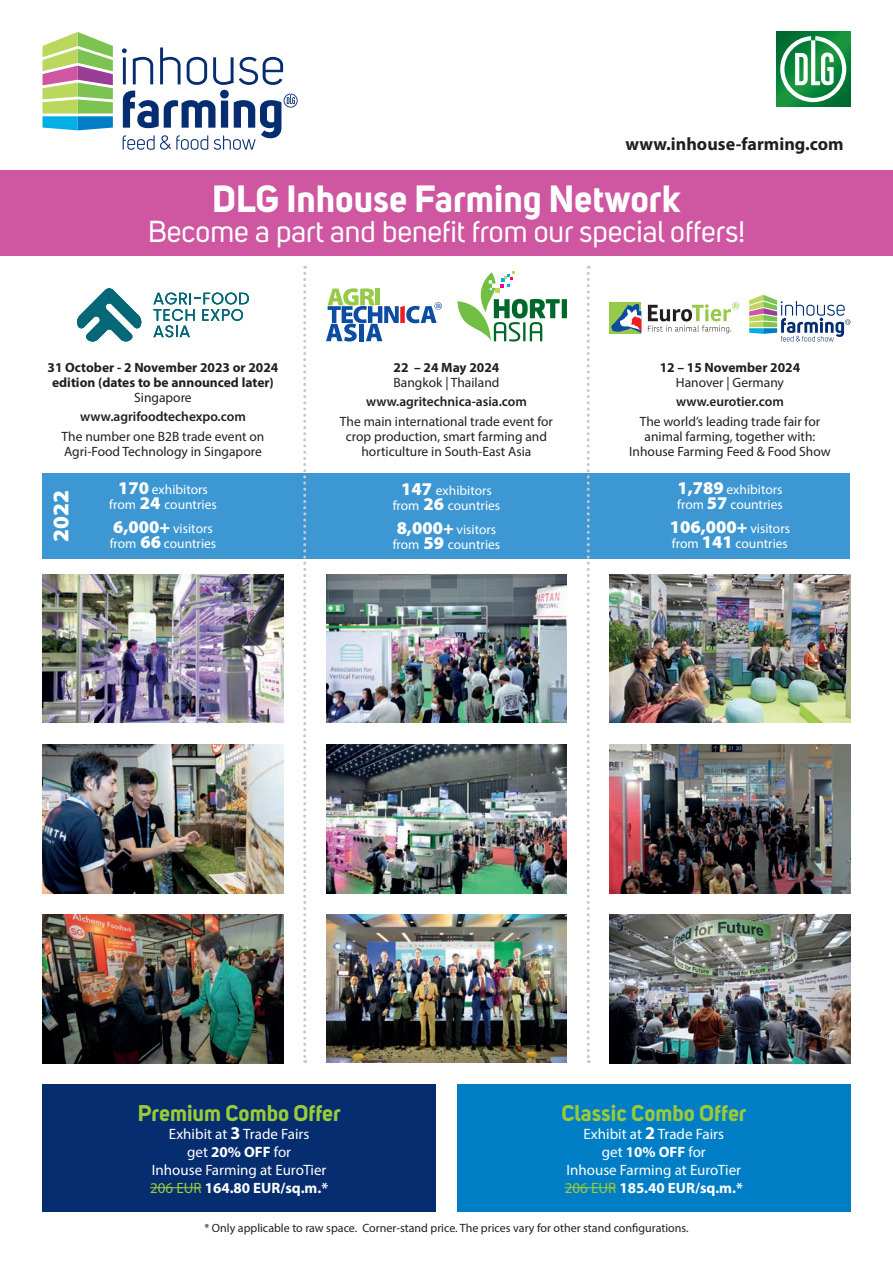
<style>
.page{position:relative;width:893px;height:1263px;background:#fff}
.page>*{position:absolute;margin:0;border:0;box-sizing:border-box;transform-origin:0 0}
.t1{font:700 37.5px "Uni Sans";color:#fff}
.t2{font:30px "Uni Sans";color:#fff}
.t3{font:700 22.5px "Uni Sans";color:#99ca3b}
.t4{font:900 22.5px "Myriad Pro";color:#fff}
.t5{font:700 18px "Myriad Pro";color:#231f20}
.t6{font:900 18px "Myriad Pro";color:#fff}
.t7{font:15px/18px "Myriad Pro";color:#fff;text-align:center}
.t8{font:13.5px/15px "Myriad Pro";color:#231f20;text-align:center}
.t9{font:13.5px/15px "Myriad Pro";color:#fff}
.t10{font:700 13.5px/15px "Myriad Pro";color:#231f20;text-align:center}
.t11{font:600 13.5px "Myriad Pro";color:#231f20}
.t12{font:12px "Myriad Pro";color:#231f20}
.s1{font-weight:900;font-size:18px}
.s2{font-weight:400;font-size:13.5px}
.s3{font-weight:700;font-size:18px}
.s4{font-weight:700}
.s5{color:#99ca3b}
</style>
<div class="page">
<div style="left:43px;top:473px;width:807px;height:85px;background:#3c97d2"></div>
<div style="left:0;top:170px;width:893px;height:85px;background:#cf56a0"></div>
<svg style="left:43px;top:32px;width:70px;height:98px"></svg>
<svg style="left:122px;top:47px;width:176px;height:103px"></svg>
<svg style="left:326px;top:288px;width:116px;height:53px"></svg>
<svg style="left:457px;top:271px;width:110px;height:70px"></svg>
<div style="left:609px;top:302px;width:32px;height:32px;background:#97ca49"></div>
<svg style="left:611px;top:304px;width:30px;height:29px"></svg>
<svg style="left:648px;top:302px;width:91px;height:31px"></svg>
<svg style="left:154px;top:293px;width:95px;height:44px"></svg>
<svg style="left:77px;top:288px;width:65px;height:54px"></svg>
<svg style="left:303px;top:266px;width:3px;height:797px"></svg>
<svg style="left:587px;top:266px;width:3px;height:797px"></svg>
<img style="left:43px;top:574px;width:240px;height:149px">
<img style="left:326px;top:574px;width:241px;height:149px">
<img style="left:609px;top:574px;width:241px;height:148px">
<img style="left:43px;top:744px;width:240px;height:149px">
<img style="left:326px;top:744px;width:241px;height:149px">
<img style="left:609px;top:744px;width:241px;height:149px">
<img style="left:43px;top:914px;width:240px;height:149px">
<img style="left:326px;top:914px;width:241px;height:149px">
<img style="left:609px;top:914px;width:241px;height:149px">
<div style="left:43px;top:1084px;width:393px;height:128px;background:#052d6f"></div>
<hr style="left:150px;top:1187px;width:52px;height:1px;background:#99ca3b">
<div style="left:457px;top:1084px;width:393px;height:128px;background:#007ec5"></div>
<hr style="left:565px;top:1187px;width:51px;height:1px;background:#99ca3b">
<svg style="left:776px;top:32px;width:74px;height:74px"></svg>
<svg style="left:780px;top:36px;width:66px;height:66px"></svg>
<svg style="left:749px;top:295px;width:101px;height:46px"></svg>
<h3 class="t5" style="left:625px;top:132px;width:220px">www.inhouse-farming.com</h3>
<h1 class="t1" style="left:212px;top:175px;width:470px">DLG Inhouse Farming Network</h1>
<h2 class="t2" style="left:148px;top:214px;width:598px">Become a part and benefit from our special offers!</h2>
<p class="t10" style="left:48px;top:359px;width:232px">31 October - 2 November 2023 or 2024 edition (dates to be announced later)</p>
<p class="t8" style="left:134px;top:389px;width:59px">Singapore</p>
<p class="t11" style="left:80px;top:408px;width:167px">www.agrifoodtechexpo.com</p>
<p class="t8" style="left:62px;top:428px;width:204px;text-align:left">The number one B2B trade event on<br>Agri-Food Technology in Singapore</p>
<p class="t10" style="left:394px;top:359px;width:107px">22 – 24 May 2024</p>
<p class="t8" style="left:393px;top:374px;width:107px">Bangkok | Thailand</p>
<p class="t11" style="left:366px;top:393px;width:162px">www.agritechnica-asia.com</p>
<p class="t8" style="left:340px;top:413px;width:215px">The main international trade event for crop production, smart farming and horticulture in South-East Asia</p>
<p class="t9" style="left:109px;top:482px;width:109px;text-align:center"><span class="s1">170</span> exhibitors from <span class="s1">24</span> countries</p>
<p class="t9" style="left:110px;top:521px;width:108px"><span class="s1">6,000+</span> visitors from <span class="s1">66</span> countries</p>
<h3 class="t4" style="left:46px;top:542px;width:53px;rotate:-90deg">2022</h3>
<p class="t9" style="left:393px;top:482px;width:109px;text-align:center"><span class="s1">147</span> exhibitors from <span class="s1">26</span> countries</p>
<p class="t9" style="left:393px;top:521px;width:109px"><span class="s1">8,000+</span> visitors from <span class="s1">59</span> countries</p>
<p class="t10" style="left:660px;top:359px;width:142px">12 – 15 November 2024</p>
<p class="t8" style="left:676px;top:374px;width:110px">Hanover | Germany</p>
<p class="t11" style="left:676px;top:393px;width:109px">www.eurotier.com</p>
<p class="t8" style="left:629px;top:413px;width:203px">The world’s leading trade fair for animal farming, together with:<br>Inhouse Farming Feed &amp; Food Show</p>
<p class="t9" style="left:677px;top:482px;width:107px"><span class="s1">1,789</span> exhibitors from <span class="s1">57</span> countries</p>
<h3 class="t6" style="left:670px;top:515px;width:122px">106,000+ <span class="s2">visitors</span></h3>
<p class="t9" style="left:672px;top:536px;width:118px">from <span class="s1">141</span> countries</p>
<h3 class="t3" style="left:138px;top:1099px;width:204px">Premium Combo Offer</h3>
<p class="t7" style="left:150px;top:1124px;width:180px">Exhibit at <span class="s3">3</span> Trade Fairs<br>get <span class="s4">20% OFF</span> for<br>Inhouse Farming at EuroTier<br><span class="s5">206 EUR</span> <span class="s4">164.80 EUR/sq.m.*</span></p>
<h3 class="t3" style="left:561px;top:1099px;width:187px">Classic Combo Offer</h3>
<p class="t7" style="left:565px;top:1124px;width:180px">Exhibit at <span class="s3">2</span> Trade Fairs<br>get <span class="s4">10% OFF</span> for<br>Inhouse Farming at EuroTier<br><span class="s5">206 EUR</span> <span class="s4">185.40 EUR/sq.m.*</span></p>
<p class="t12" style="left:204px;top:1220px;width:486px">* Only applicable to raw space. Corner-stand price. The prices vary for other stand configurations.</p>
</div>
